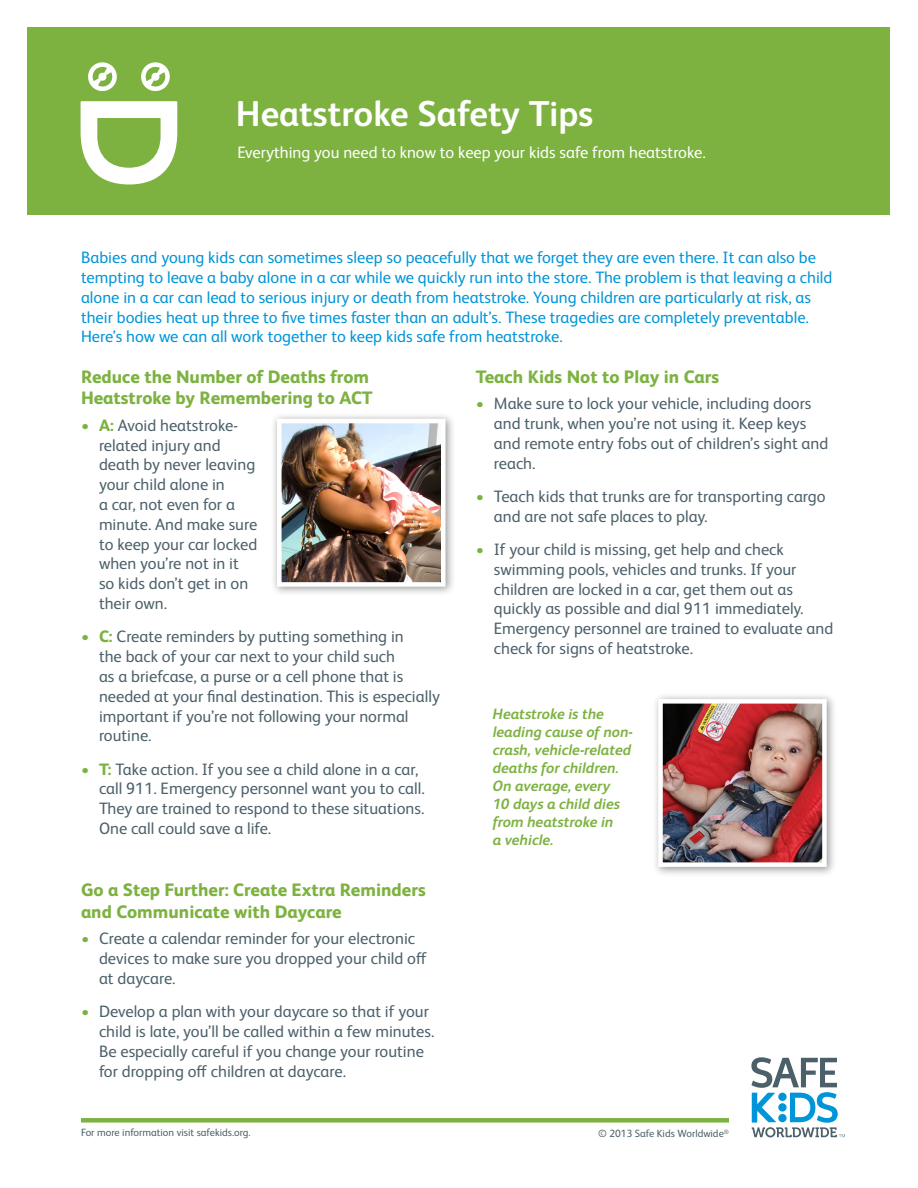
<style>
.page{position:relative;width:918px;height:1188px;background:#fff}
.page>*{position:absolute;margin:0;border:0;box-sizing:border-box;transform-origin:0 0}
.t1{font:700 36px "FS Albert Pro";color:#fff}
.SUBHEAD{font:800 18px/21.6px "FS Albert Pro";color:#7db241}
.COLOR_BULLETS__GRAY{font:16.5px/19.8px "FS Albert Pro";color:#4c606a}
.COLOR_BULLETS__GRAY-2{font:16.5px/19.8px "FS Albert Pro";color:#0095d9}
.BODY{font:16.5px "FS Albert Pro";color:#fff}
.SUBHEAD-2{font:italic 700 15px/18px "FS Albert Pro";color:#7db241}
.t2{font:10.5px "FS Albert Pro";color:#4c606a}
.t3{font:6.15px "FS Albert Pro";color:#4c606a}
.s1{font-weight:800;color:#7db241}
.s2{color:#7db241}
</style>
<div class="page">
<div style="left:81px;top:1118px;width:648px;height:5px;background:#7db241"></div>
<svg style="left:751px;top:1057px;width:94px;height:80px"></svg>
<div style="left:28px;top:28px;width:862px;height:187px;background:#7db241"></div>
<svg style="left:81px;top:101px;width:96px;height:83px"></svg>
<svg style="left:88px;top:62px;width:29px;height:29px"></svg>
<svg style="left:141px;top:62px;width:29px;height:29px"></svg>
<div style="left:271px;top:412px;width:184px;height:185px;background:#231f20;opacity:.45"></div>
<img style="left:282px;top:424px;width:159px;height:158px">
<div style="left:277px;top:419px;width:169px;height:168px;border:4px solid #fff"></div>
<div style="left:652px;top:693px;width:185px;height:184px;background:#231f20;opacity:.45"></div>
<img style="left:663px;top:704px;width:159px;height:158px">
<div style="left:658px;top:699px;width:169px;height:168px;border:4px solid #fff"></div>
<p class="t1" style="left:236px;top:88px;width:359px">Heatstroke Safety Tips</p>
<p class="BODY" style="left:237px;top:141px;width:470px">Everything you need to know to keep your kids safe from heatstroke.</p>
<p class="COLOR_BULLETS__GRAY-2" style="left:81px;top:246px;width:753px">Babies and young kids can sometimes sleep so peacefully that we forget they are even there. It can also be tempting to leave a baby alone in a car while we quickly run into the store. The problem is that leaving a child alone in a car can lead to serious injury or death from heatstroke. Young children are particularly at risk, as their bodies heat up three to five times faster than an adult’s. These tragedies are completely preventable.<br>Here’s how we can all work together to keep kids safe from heatstroke.</p>
<p class="SUBHEAD" style="left:81px;top:364px;width:293px">Reduce the Number of Deaths from<br>Heatstroke by Remembering to ACT</p>
<p class="COLOR_BULLETS__GRAY" style="left:99px;top:414px;width:160px;text-indent:-18px"><span class="s1">• A:</span> Avoid heatstroke&shy;related injury and death by never leaving your child alone in<br>a car, not even for a minute. And make sure to keep your car locked when you’re not in it so kids don’t get in on their own.</p>
<p class="COLOR_BULLETS__GRAY" style="left:99px;top:626px;width:342px;text-indent:-18px"><span class="s1">• C:</span> Create reminders by putting something in<br>the back of your car next to your child such<br>as a briefcase, a purse or a cell phone that is needed at your final destination. This is especially important if you’re not following your normal routine.</p>
<p class="COLOR_BULLETS__GRAY" style="left:99px;top:758px;width:327px;text-indent:-18px"><span class="s1">• T:</span> Take action. If you see a child alone in a car, call 911. Emergency personnel want you to call.<br>They are trained to respond to these situations.<br>One call could save a life.</p>
<p class="SUBHEAD" style="left:81px;top:878px;width:346px">Go a Step Further: Create Extra Reminders and Communicate with Daycare</p>
<p class="COLOR_BULLETS__GRAY" style="left:99px;top:927px;width:329px;text-indent:-18px"><span class="s2">•</span> Create a calendar reminder for your electronic devices to make sure you dropped your child off at daycare.</p>
<p class="COLOR_BULLETS__GRAY" style="left:99px;top:1000px;width:337px;text-indent:-18px"><span class="s2">•</span> Develop a plan with your daycare so that if your child is late, you’ll be called within a few minutes.<br>Be especially careful if you change your routine for dropping off children at daycare.</p>
<p class="SUBHEAD" style="left:476px;top:364px;width:245px">Teach Kids Not to Play in Cars</p>
<p class="COLOR_BULLETS__GRAY" style="left:494px;top:392px;width:336px;text-indent:-18px"><span class="s2">•</span> Make sure to lock your vehicle, including doors and trunk, when you’re not using it. Keep keys and remote entry fobs out of children’s sight and reach.</p>
<p class="COLOR_BULLETS__GRAY" style="left:494px;top:485px;width:333px;text-indent:-18px"><span class="s2">•</span> Teach kids that trunks are for transporting cargo and are not safe places to play.</p>
<p class="COLOR_BULLETS__GRAY" style="left:494px;top:538px;width:341px;text-indent:-18px"><span class="s2">•</span> If your child is missing, get help and check swimming pools, vehicles and trunks. If your children are locked in a car, get them out as quickly as possible and dial 911 immediately.<br>Emergency personnel are trained to evaluate and check for signs of heatstroke.</p>
<p class="SUBHEAD-2" style="left:493px;top:704px;width:142px">Heatstroke is the leading cause of non&shy;crash, vehicle-related deaths for children.<br>On average, every<br>10 days a child dies from heatstroke in<br>a vehicle.</p>
<p class="t2" style="left:81px;top:1125px;width:171px">For more information visit safekids.org.</p>
<p class="t3" style="left:724px;top:1127px;width:7px">®</p>
<p class="t2" style="left:598px;top:1126px;width:127px">© 2013 Safe Kids Worldwide</p>
</div>
